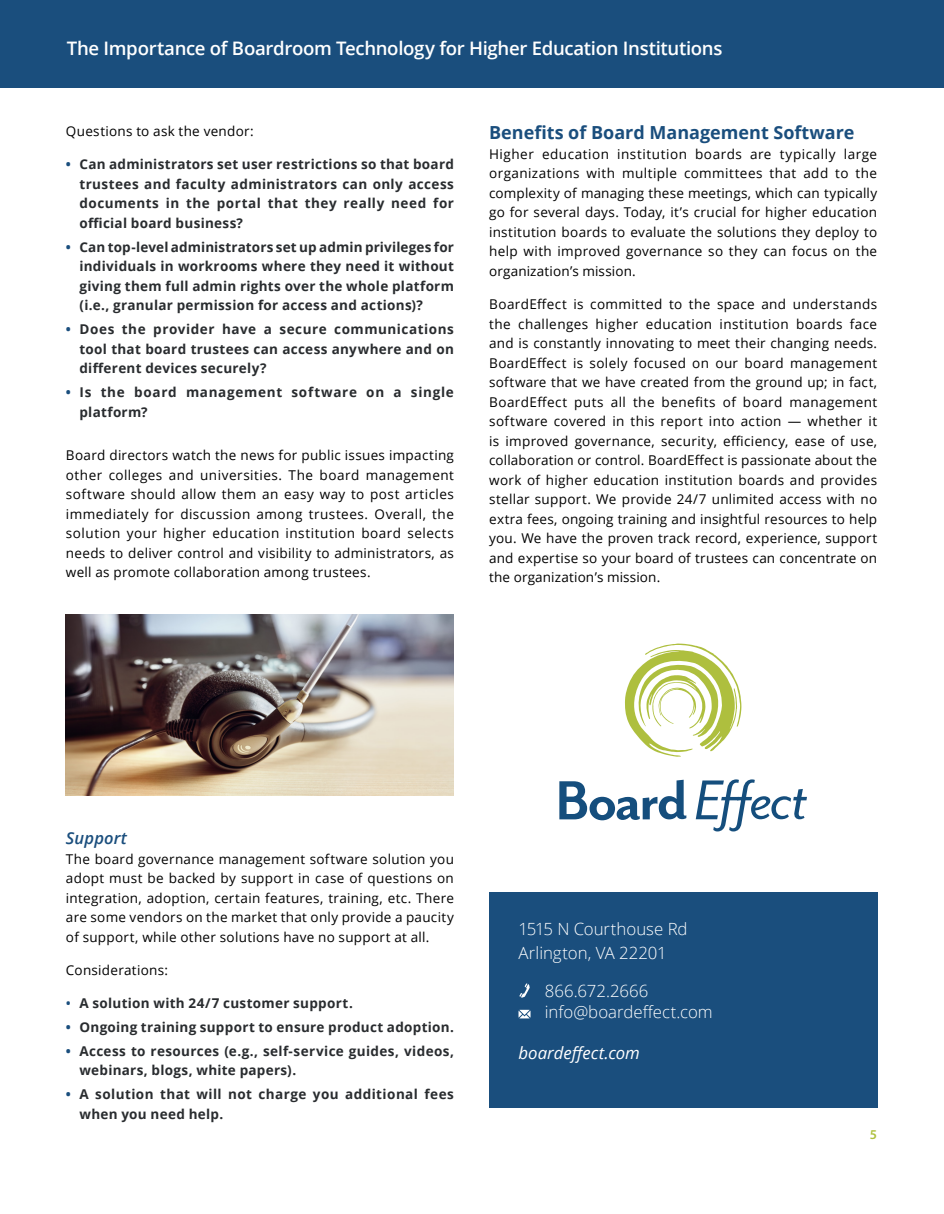
<style>
.page{position:relative;width:944px;height:1214px;background:#fff}
.page>*{position:absolute;margin:0;border:0;box-sizing:border-box;transform-origin:0 0}
.t1{font:600 18.6px "Open Sans";letter-spacing:-.02em;color:#fff}
.subhead{font:700 18px "Open Sans";color:#1a4e7d}
.t2{font:300 16.8px/21.6px "Open Sans";color:#fff}
.t3{font:italic 16.8px "Open Sans";color:#fff}
.subhead-2{font:italic 600 16.5px "Open Sans";letter-spacing:.01em;color:#1a4e7d}
.Body{font:13.5px/19.5px "Open Sans";letter-spacing:.02em;color:#000;text-align:justify}
.Bullets{font:700 13.5px/19.5px "Open Sans";letter-spacing:.025em;color:#292c2f;text-align:justify}
.Bullets-2{font:700 13.5px/19.5px "Open Sans";letter-spacing:.05em;color:#292c2f}
.Page_number{font:600 13.5px "Myriad Pro";color:#aec03d}
.s1{color:#1a4e7d}
.s2{font-weight:600;color:#1a4e7d}
</style>
<div class="page">
<svg style="left:559px;top:779px;width:127px;height:41px"></svg>
<svg style="left:695px;top:779px;width:112px;height:52px"></svg>
<svg style="left:625px;top:643px;width:116px;height:113px"></svg>
<img style="left:66px;top:614px;width:387px;height:182px">
<div style="left:0;top:0;width:944px;height:87px;background:#1a4e7d"></div>
<div style="left:489px;top:892px;width:388px;height:215px;background:#1a4e7d"></div>
<svg style="left:519px;top:983px;width:10px;height:14px"></svg>
<svg style="left:518px;top:1009px;width:12px;height:9px"></svg>
<p class="t1" style="left:67px;top:35px;width:657px">The Importance of Boardroom Technology for Higher Education Institutions</p>
<p class="Body" style="left:66px;top:121px;width:189px">Questions to ask the vendor:</p>
<p class="Bullets" style="left:79px;top:154px;width:376px;text-indent:-14px"><span class="s1">•</span> Can administrators set user restrictions so that board trustees and faculty administrators can only access documents in the portal that they really need for official board business?</p>
<p class="Bullets" style="left:79px;top:236px;width:376px;text-indent:-14px"><span class="s1">•</span> Can top-level administrators set up admin privileges for individuals in workrooms where they need it without giving them full admin rights over the whole platform (i.e., granular permission for access and actions)?</p>
<p class="Bullets" style="left:79px;top:319px;width:376px;text-indent:-14px"><span class="s1">•</span> Does the provider have a secure communications tool that board trustees can access anywhere and on different devices securely?</p>
<p class="Bullets-2" style="left:79px;top:382px;width:376px;text-indent:-14px"><span class="s1">•</span> Is the board management software on a single platform?</p>
<p class="Body" style="left:66px;top:445px;width:389px">Board directors watch the news for public issues impacting other colleges and universities. The board management software should allow them an easy way to post articles immediately for discussion among trustees. Overall, the solution your higher education institution board selects needs to deliver control and visibility to administrators, as well as promote collaboration among trustees.</p>
<p class="subhead" style="left:489px;top:120px;width:367px">Benefits of Board Management Software</p>
<p class="Body" style="left:489px;top:144px;width:389px">Higher education institution boards are typically large organizations with multiple committees that add to the complexity of managing these meetings, which can typically go for several days. Today, it’s crucial for higher education institution boards to evaluate the solutions they deploy to help with improved governance so they can focus on the organization’s mission.</p>
<p class="Body" style="left:489px;top:294px;width:389px">BoardEffect is committed to the space and understands the challenges higher education institution boards face and is constantly innovating to meet their changing needs.<br>BoardEffect is solely focused on our board management software that we have created from the ground up; in fact, BoardEffect puts all the benefits of board management software covered in this report into action — whether it is improved governance, security, efficiency, ease of use, collaboration or control. BoardEffect is passionate about the work of higher education institution boards and provides stellar support. We provide 24/7 unlimited access with no extra fees, ongoing training and insightful resources to help you. We have the proven track record, experience, support and expertise so your board of trustees can concentrate on the organization’s mission.</p>
<p class="subhead-2" style="left:66px;top:827px;width:62px">Support</p>
<p class="Body" style="left:66px;top:848px;width:389px">The board governance management software solution you adopt must be backed by support in case of questions on integration, adoption, certain features, training, etc. There are some vendors on the market that only provide a paucity of support, while other solutions have no support at all.</p>
<p class="Body" style="left:66px;top:959px;width:103px">Considerations:</p>
<p class="Bullets" style="left:66px;top:992px;width:288px"><span class="s2">•</span> A solution with 24/7 customer support.</p>
<p class="Bullets" style="left:66px;top:1016px;width:389px"><span class="s1">•</span> Ongoing training support to ensure product adoption.</p>
<p class="Bullets" style="left:79px;top:1040px;width:376px;text-indent:-14px"><span class="s1">•</span> Access to resources (e.g., self-service guides, videos, webinars, blogs, white papers).</p>
<p class="Bullets" style="left:79px;top:1084px;width:376px;text-indent:-14px"><span class="s1">•</span> A solution that will not charge you additional fees when you need help.</p>
<p class="t2" style="left:518px;top:917px;width:171px">1515 N Courthouse Rd</p>
<p class="t2" style="left:518px;top:941px;width:150px">Arlington, VA 22201</p>
<p class="t2" style="left:545px;top:979px;width:169px">866.672.2666 info@boardeffect.com</p>
<p class="t3" style="left:518px;top:1041px;width:123px">boardeffect.com</p>
<p class="Page_number" style="left:870px;top:1126px;width:9px">5</p>
</div>
